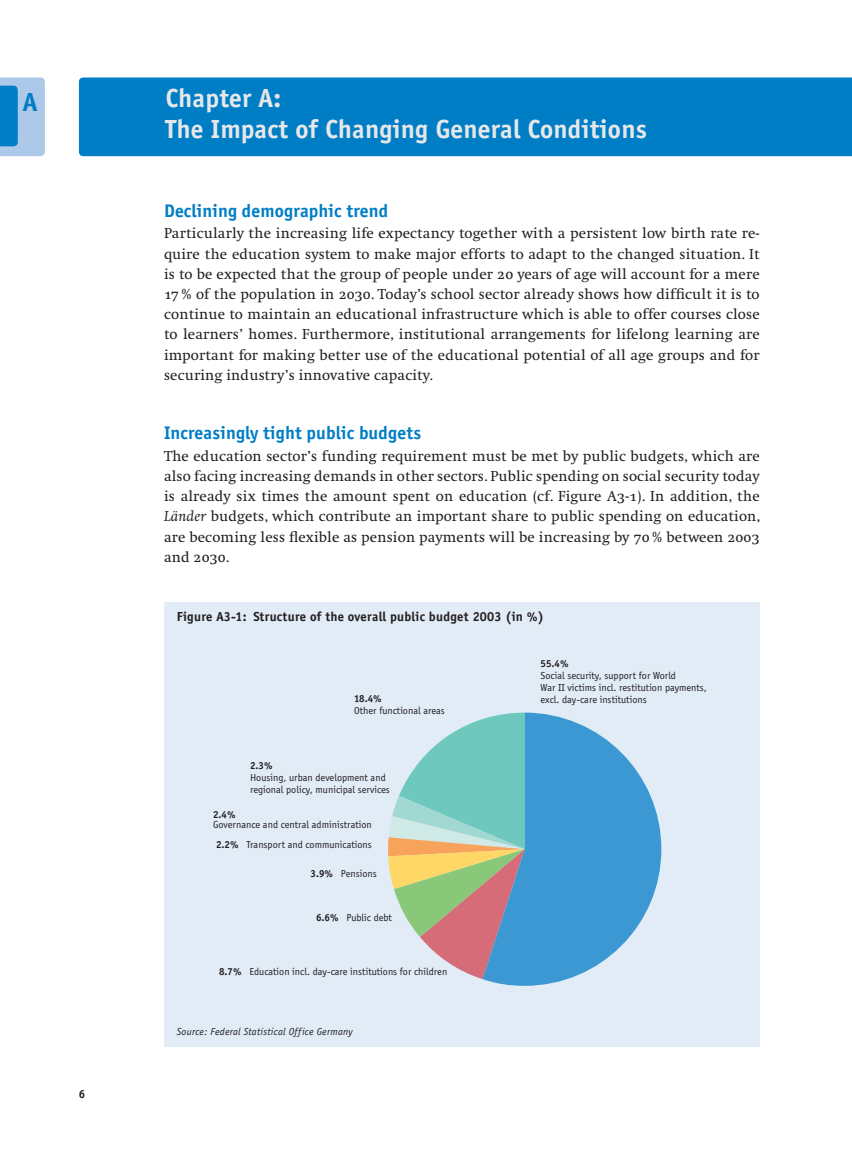
<style>
.page{position:relative;width:852px;height:1149px;background:#fff}
.page>*{position:absolute;margin:0;border:0;box-sizing:border-box;transform-origin:0 0}
.t1{font:700 27px/31.5px "Officina Sans";letter-spacing:.01em;color:#e6e7e9}
.t2{font:700 27px "Officina Sans";color:#007ec5}
.t3{font:700 18.75px "Officina Sans";letter-spacing:.01em;color:#007ec5}
.t4{font:15px/20.2px "Swift Regular Os F";letter-spacing:.01em;color:#231f20;text-align:justify}
.t5{font:700 13.5px "Officina Sans";letter-spacing:.02em;color:#231f20}
.t6{font:700 12px "Officina Sans";color:#231f20}
.t7{font:10.5px/12px "Officina Sans";color:#231f20}
.t8{font:italic 10.5px "Officina Sans";letter-spacing:.025em;color:#231f20}
.t9{font:700 10.5px "Officina Sans";color:#231f20}
.s1{font-family:"Swift Italic Os F"}
.s2{font-weight:700}
</style>
<div class="page">
<div style="left:79px;top:77px;width:772px;height:79px;background:#007ec5"></div>
<div style="left:164px;top:602px;width:595px;height:445px;background:#e1ecf7"></div>
<svg style="left:388px;top:719px;width:94px;height:260px"></svg>
<svg style="left:482px;top:712px;width:179px;height:273px;fill:#3b98d3"></svg>
<svg style="left:0;top:77px;width:45px;height:79px;background:#79b2de"></svg>
<h1 class="t2" style="left:23px;top:92px;width:16px">A</h1>
<p class="t6" style="left:79px;top:1089px;width:8px">6</p>
<h1 class="t1" style="left:165px;top:84px;width:483px">Chapter A:<br>The Impact of Changing General Conditions</h1>
<p class="t3" style="left:164px;top:203px;width:225px">Declining demographic trend</p>
<p class="t4" style="left:164px;top:224px;width:597px">Particularly the increasing life expectancy together with a persistent low birth rate re&shy;quire the education system to make major efforts to adapt to the changed situation. It is to be expected that the group of people under 20 years of age will account for a mere 17 % of the population in 2030. Today’s school sector already shows how difficult it is to continue to maintain an educational infrastructure which is able to offer courses close to learners’ homes. Furthermore, institutional arrangements for lifelong learning are important for making better use of the educational potential of all age groups and for securing industry’s innovative capacity.</p>
<p class="t3" style="left:164px;top:425px;width:258px">Increasingly tight public budgets</p>
<p class="t4" style="left:164px;top:447px;width:597px">The education sector’s funding requirement must be met by public budgets, which are also facing increasing demands in other sectors. Public spending on social security today is already six times the amount spent on education (cf. Figure A3-1). In addition, the <span class="s1">Länder</span> budgets, which contribute an important share to public spending on education, are becoming less flexible as pension payments will be increasing by 70 % between 2003 and 2030.</p>
<p class="t5" style="left:177px;top:611px;width:368px">Figure A3-1: Structure of the overall public budget 2003 (in %)</p>
<p class="t9" style="left:354px;top:695px;width:29px">18.4%</p>
<p class="t7" style="left:354px;top:705px;width:92px">Other functional areas</p>
<p class="t9" style="left:250px;top:762px;width:24px">2.3%</p>
<p class="t7" style="left:250px;top:772px;width:141px">Housing, urban development and regional policy, municipal services</p>
<p class="t9" style="left:213px;top:810px;width:24px">2.4%</p>
<p class="t7" style="left:213px;top:816px;width:160px;line-height:19.5px">Governance and central administration<br><span class="s2">2.2%</span> Transport and communications</p>
<p class="t7" style="left:310px;top:868px;width:68px"><span class="s2">3.9%</span> Pensions</p>
<p class="t7" style="left:316px;top:912px;width:77px"><span class="s2">6.6%</span> Public debt</p>
<p class="t7" style="left:219px;top:966px;width:230px"><span class="s2">8.7%</span> Education incl. day-care institutions for children</p>
<p class="t8" style="left:177px;top:1027px;width:177px">Source: Federal Statistical Office Germany</p>
<p class="t9" style="left:540px;top:659px;width:29px">55.4%</p>
<p class="t7" style="left:540px;top:670px;width:168px">Social security, support for World<br>War II victims incl. restitution payments, excl. day-care institutions</p>
</div>
